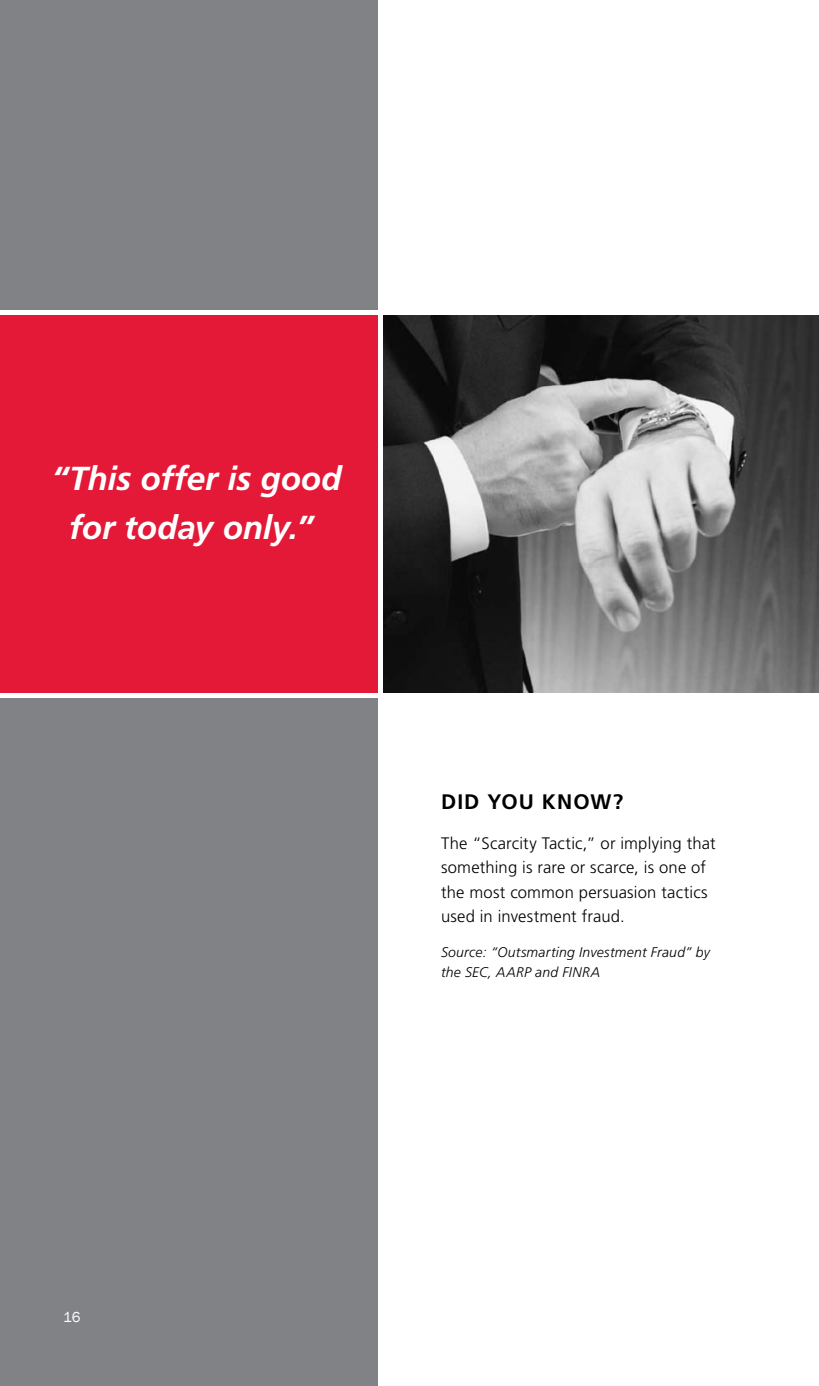
<style>
.page{position:relative;width:819px;height:1386px;background:#fff}
.page>*{position:absolute;margin:0;border:0;box-sizing:border-box;transform-origin:0 0}
.t1{font:italic 700 33.25px/49px "Frutiger";letter-spacing:-.005em;color:#fff;text-align:center}
.t2{font:700 21px "Frutiger";color:#000}
.t3{font:300 16.62px/24.5px "Frutiger";letter-spacing:.01em;color:#000}
.t4{font:14.88px "Franklin Gothic";color:#fff}
.t5{font:italic 300 14px/19.2px "Frutiger";letter-spacing:.015em;color:#000}
</style>
<div class="page">
<div style="left:0;top:315px;width:378px;height:378px;background:#e31937"></div>
<div style="left:0;top:698px;width:378px;height:688px;background:#808285"></div>
<div style="left:0;top:0;width:378px;height:310px;background:#808285"></div>
<img style="left:383px;top:315px;width:436px;height:378px">
<h1 class="t1" style="left:52px;top:454px;width:291px">“This offer is good for today only.”</h1>
<p class="t2" style="left:441px;top:789px;width:13px">DID</p>
<p class="t2" style="left:487px;top:789px;width:138px">YOU KNOW?</p>
<p class="t3" style="left:441px;top:831px;width:276px">The “Scarcity Tactic,” or implying that something is rare or scarce, is one of the most common persuasion tactics used in investment fraud.</p>
<p class="t5" style="left:441px;top:943px;width:270px">Source: “Outsmarting Investment Fraud” by the SEC, AARP and FINRA</p>
<p class="t4" style="left:63px;top:1308px;width:19px">16</p>
</div>
